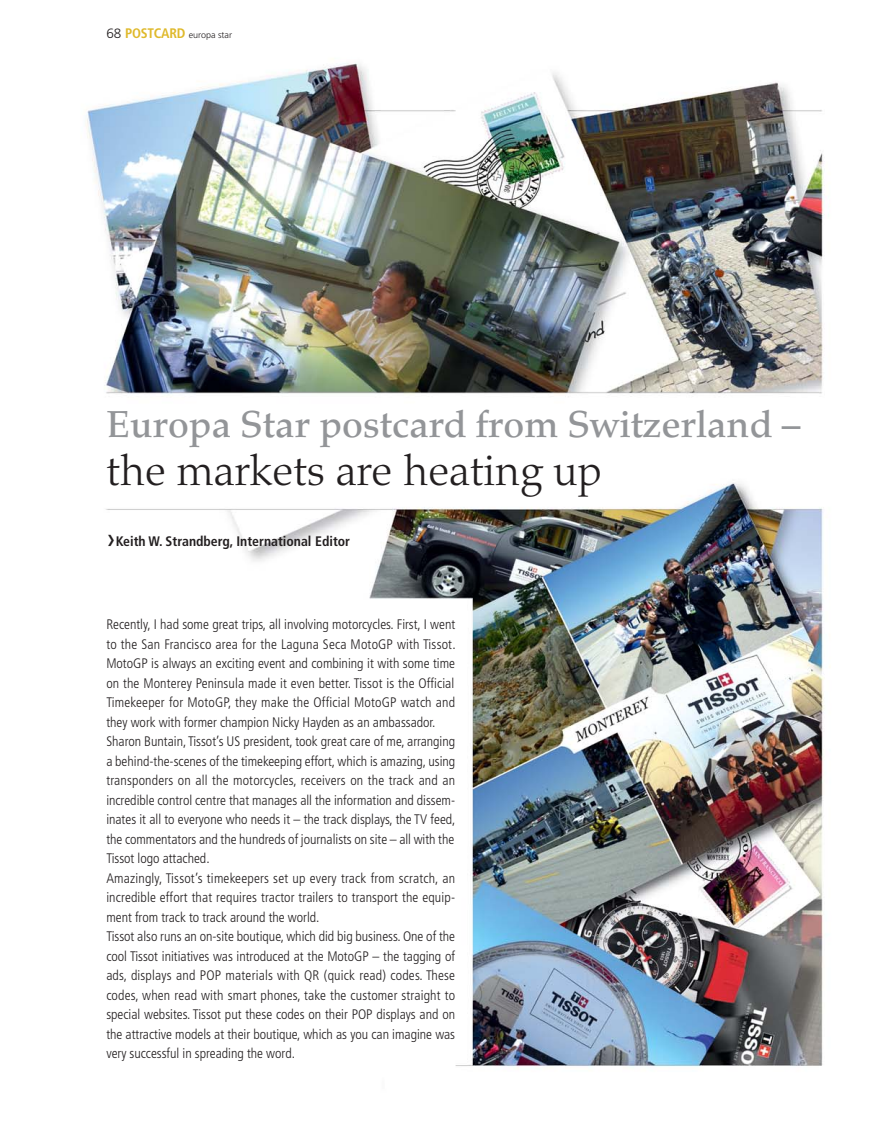
<style>
.page{position:relative;width:872px;height:1127px;background:#fff}
.page>*{position:absolute;margin:0;border:0;box-sizing:border-box;transform-origin:0 0}
.t1{font:300 43.5px "Palatino";color:#231f20}
.t2{font:500 37.5px "Palatino";color:#939598}
.t3{font:300 condensed 13.8px/19.5px "Frutiger";color:#231f20}
.t4{font:700 condensed 13.8px "Frutiger";color:#231f20}
.t5{font:300 9px "Frutiger";color:#231f20}
.s1{font-size:13.5px}
.s2{font-weight:700;font-stretch:condensed;font-size:13.8px;color:#dfb92b}
</style>
<div class="page">
<img style="left:86px;top:63px;width:744px;height:1004px">
<svg style="left:108px;top:535px;width:6px;height:11px"></svg>
<p class="t5" style="left:106px;top:31px;width:127px"><span class="s1">68</span> <span class="s2">POSTCARD</span> europa star</p>
<p class="t2" style="left:106px;top:410px;width:695px">Europa Star postcard from Switzerland –</p>
<p class="t1" style="left:106px;top:453px;width:497px">the markets are heating up</p>
<p class="t4" style="left:116px;top:535px;width:236px">Keith W. Strandberg, International Editor</p>
<p class="t3" style="left:106px;top:615px;width:351px">Recently, I had some great trips, all involving motorcycles. First, I went to the San Francisco area for the Laguna Seca MotoGP with Tissot.<br>MotoGP is always an exciting event and combining it with some time on the Monterey Peninsula made it even better. Tissot is the Official Timekeeper for MotoGP, they make the Official MotoGP watch and they work with former champion Nicky Hayden as an ambassador.<br>Sharon Buntain, Tissot’s US president, took great care of me, arranging a behind-the-scenes of the timekeeping effort, which is amazing, using transponders on all the motorcycles, receivers on the track and an incredible control centre that manages all the information and dissem&shy;inates it all to everyone who needs it – the track displays, the TV feed, the commentators and the hundreds of journalists on site – all with the Tissot logo attached.<br>Amazingly, Tissot’s timekeepers set up every track from scratch, an incredible effort that requires tractor trailers to transport the equip&shy;ment from track to track around the world.<br>Tissot also runs an on-site boutique, which did big business. One of the cool Tissot initiatives was introduced at the MotoGP – the tagging of ads, displays and POP materials with QR (quick read) codes. These codes, when read with smart phones, take the customer straight to special websites. Tissot put these codes on their POP displays and on the attractive models at their boutique, which as you can imagine was very successful in spreading the word.</p>
</div>
